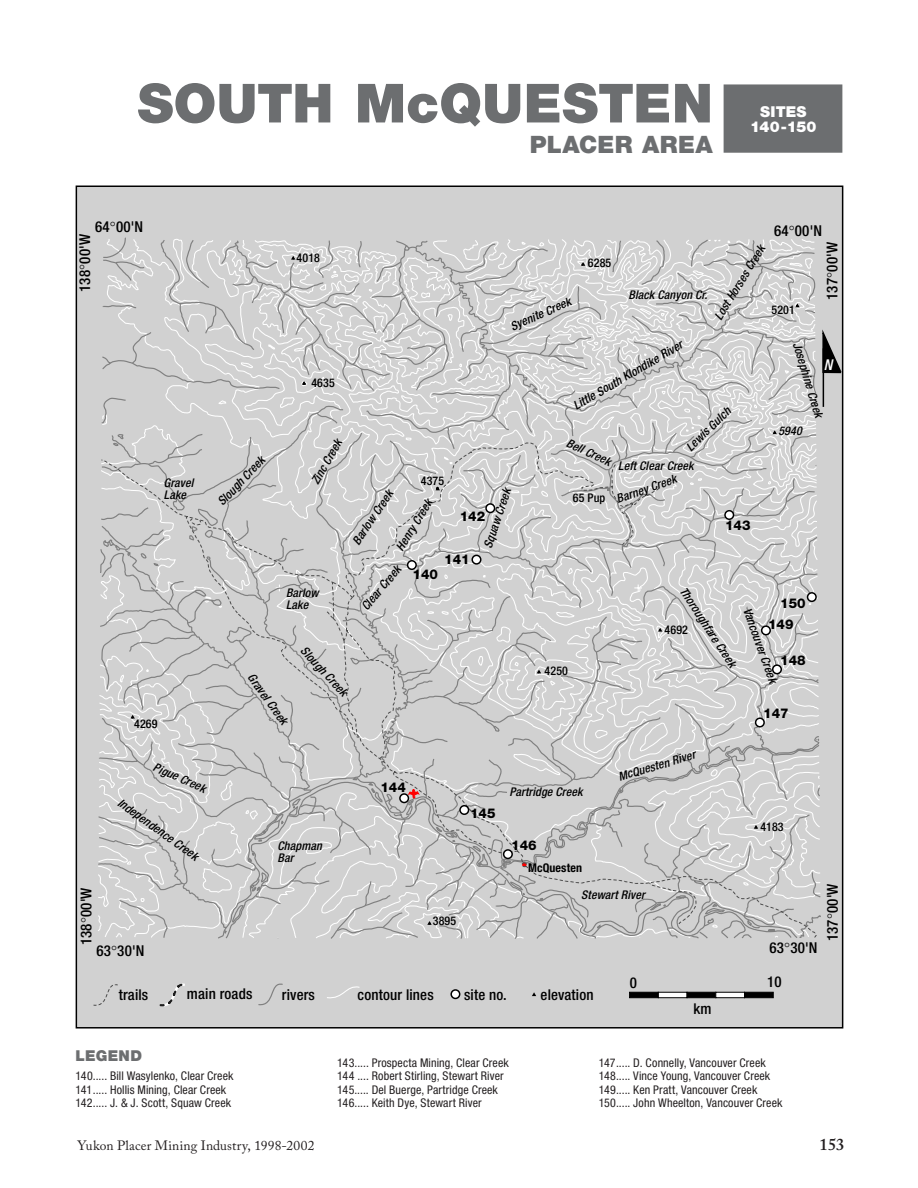
<style>
.page{position:relative;width:918px;height:1188px;background:#fff}
.page>*{position:absolute;margin:0;border:0;box-sizing:border-box;transform-origin:0 0}
.t1{font:900 54px "Helvetica Neue";color:#6c6e70}
.t2{font:900 24px "Helvetica Neue";letter-spacing:.015em;color:#6c6e70}
.t3{font:600 16.5px "Adobe Caslon Pro";color:#231f20}
.t4{font:500 condensed 15px "Helvetica Neue";letter-spacing:.01em;color:#000}
.t5{font:900 15px/15px "Helvetica Neue";letter-spacing:.005em;color:#fff;text-align:center}
.t6{font:900 15px "Helvetica Neue";letter-spacing:.025em;color:#6c6e70}
.t7{font:500 condensed 14.85px "Helvetica Neue";letter-spacing:.01em;color:#000}
.t8{font:italic 500 condensed 14.85px "Helvetica Neue";color:#fff}
.t9{font:13.5px "Adobe Caslon Pro";letter-spacing:.015em;color:#231f20}
.t10{font:800 13.5px/21.8px "Helvetica Neue";color:#000}
.t11{font:condensed 12px/13.5px "Helvetica Neue";letter-spacing:.01em;color:#231f20}
.t12{font:italic 500 condensed 12px/12px "Helvetica Neue";letter-spacing:.01em;color:#000}
.t13{font:500 condensed 12px "Helvetica Neue";letter-spacing:.01em;color:#000}
.t14{font:700 condensed 12px "Helvetica Neue";letter-spacing:.01em;color:#000}
</style>
<div class="page">
<div style="left:724px;top:84px;width:118px;height:69px;background:#6c6e70"></div>
<div style="left:76px;top:186px;width:767px;height:843px;background:#d1d1d1;border:1px solid #000"></div>
<div style="left:629px;top:992px;width:30px;height:6px;background:#000;border:1px solid #000"></div>
<svg style="left:658px;top:992px;width:29px;height:6px"></svg>
<div style="left:687px;top:992px;width:29px;height:6px;background:#000;border:1px solid #000"></div>
<svg style="left:716px;top:992px;width:28px;height:6px"></svg>
<div style="left:744px;top:992px;width:29px;height:6px;background:#000;border:1px solid #000"></div>
<svg style="left:450px;top:989px;width:10px;height:10px"></svg>
<svg style="left:93px;top:984px;width:25px;height:22px"></svg>
<svg style="left:159px;top:983px;width:26px;height:24px"></svg>
<svg style="left:258px;top:983px;width:25px;height:23px"></svg>
<svg style="left:327px;top:986px;width:33px;height:13px"></svg>
<svg style="left:532px;top:992px;width:4px;height:4px"></svg>
<svg style="left:98px;top:238px;width:745px;height:712px"></svg>
<h1 class="t1" style="left:137px;top:84px;width:577px">SOUTH McQUESTEN</h1>
<h2 class="t2" style="left:530px;top:136px;width:184px">PLACER AREA</h2>
<p class="t5" style="left:750px;top:105px;width:68px">SITES<br>140-150</p>
<p class="t4" style="left:95px;top:219px;width:49px">64 00'N</p>
<p class="t4" style="left:76px;top:292px;width:59px;rotate:-90deg">138 00'W</p>
<p class="t12" style="left:164px;top:479px;width:31px">Gravel<br>Lake</p>
<p class="t13" style="left:134px;top:717px;width:25px">4269</p>
<p class="t12" style="left:216px;top:500px;width:64px;rotate:-47deg">Slough Creek</p>
<p class="t13" style="left:297px;top:251px;width:25px">4018</p>
<p class="t13" style="left:311px;top:376px;width:25px">4635</p>
<p class="t12" style="left:310px;top:481px;width:51px;rotate:-60deg">Zinc Creek</p>
<p class="t12" style="left:509px;top:323px;width:66px;rotate:-24deg">Syenite Creek</p>
<p class="t13" style="left:588px;top:256px;width:25px">6285</p>
<p class="t4" style="left:774px;top:222px;width:49px">64 00'N</p>
<p class="t12" style="left:713px;top:316px;width:87px;rotate:-58deg">Lost Horses Creek</p>
<p class="t12" style="left:629px;top:290px;width:80px">Black Canyon Cr.</p>
<p class="t13" style="left:772px;top:303px;width:25px">5201</p>
<p class="t4" style="left:823px;top:300px;width:59px;rotate:-90deg">137 00'W</p>
<p class="t13" style="left:421px;top:474px;width:25px">4375</p>
<p class="t12" style="left:395px;top:547px;width:59px;rotate:-58deg">Henry Creek</p>
<p class="t12" style="left:483px;top:546px;width:64px;rotate:-72deg">Squaw Creek</p>
<p class="t12" style="left:351px;top:541px;width:64px;rotate:-56deg">Barlow Creek</p>
<p class="t10" style="left:460px;top:505px;width:27px">142</p>
<p class="t12" style="left:572px;top:402px;width:126px;rotate:-30deg">Little South Klondike River</p>
<p class="t12" style="left:685px;top:445px;width:58px;rotate:-44deg">Lewis Gulch</p>
<p class="t12" style="left:569px;top:438px;width:49px;rotate:25deg">Bell Creek</p>
<p class="t12" style="left:618px;top:461px;width:77px">Left Clear Creek</p>
<p class="t12" style="left:615px;top:495px;width:65px;rotate:-20deg">Barney Creek</p>
<p class="t13" style="left:573px;top:491px;width:34px">65 Pup</p>
<p class="t10" style="left:725px;top:514px;width:27px">143</p>
<p class="t12" style="left:801px;top:341px;width:80px;rotate:73deg">Josephine Creek</p>
<p class="t8" style="left:824px;top:359px;width:10px">N</p>
<p class="t12" style="left:778px;top:426px;width:25px">5940</p>
<p class="t12" style="left:286px;top:588px;width:34px">Barlow<br>Lake</p>
<p class="t12" style="left:360px;top:606px;width:56px;rotate:-50deg">Clear Creek</p>
<p class="t10" style="left:444px;top:549px;width:27px">141</p>
<p class="t10" style="left:413px;top:563px;width:27px">140</p>
<p class="t12" style="left:254px;top:672px;width:61px;rotate:54deg">Gravel Creek</p>
<p class="t12" style="left:306px;top:645px;width:64px;rotate:47deg">Slough Creek</p>
<p class="t13" style="left:545px;top:664px;width:25px">4250</p>
<p class="t12" style="left:687px;top:586px;width:95px;rotate:57deg">Thoroughfare Creek</p>
<p class="t10" style="left:768px;top:592px;width:39px;text-indent:12px">150<br>149</p>
<p class="t12" style="left:751px;top:607px;width:81px;rotate:70deg">Vancouver Creek</p>
<p class="t13" style="left:665px;top:622px;width:25px">4692</p>
<p class="t10" style="left:780px;top:650px;width:27px">148</p>
<p class="t10" style="left:763px;top:703px;width:27px">147</p>
<p class="t12" style="left:156px;top:762px;width:58px;rotate:24deg">Pigue Creek</p>
<p class="t12" style="left:122px;top:797px;width:98px;rotate:36deg">Independence Creek</p>
<p class="t12" style="left:278px;top:841px;width:46px">Chapman<br>Bar</p>
<p class="t10" style="left:380px;top:776px;width:27px">144</p>
<p class="t10" style="left:470px;top:802px;width:27px">145</p>
<p class="t12" style="left:509px;top:787px;width:75px">Partridge Creek</p>
<p class="t10" style="left:511px;top:834px;width:27px">146</p>
<p class="t14" style="left:528px;top:861px;width:55px">McQuesten</p>
<p class="t12" style="left:617px;top:772px;width:81px;rotate:-16deg">McQuesten River</p>
<p class="t13" style="left:760px;top:820px;width:25px">4183</p>
<p class="t4" style="left:77px;top:945px;width:59px;rotate:-90deg">138 00'W</p>
<p class="t12" style="left:581px;top:890px;width:65px">Stewart River</p>
<p class="t13" style="left:433px;top:914px;width:25px">3895</p>
<p class="t4" style="left:96px;top:942px;width:49px">63 30'N</p>
<p class="t4" style="left:770px;top:939px;width:49px">63 30'N</p>
<p class="t7" style="left:119px;top:986px;width:31px">trails</p>
<p class="t7" style="left:187px;top:985px;width:67px">main roads</p>
<p class="t7" style="left:282px;top:986px;width:35px">rivers</p>
<p class="t7" style="left:358px;top:986px;width:78px">contour lines</p>
<p class="t7" style="left:464px;top:986px;width:44px">site no.</p>
<p class="t7" style="left:541px;top:986px;width:54px">elevation</p>
<p class="t7" style="left:630px;top:974px;width:9px">0</p>
<p class="t7" style="left:767px;top:973px;width:16px">10</p>
<p class="t7" style="left:694px;top:1000px;width:20px">km</p>
<p class="t4" style="left:824px;top:941px;width:59px;rotate:-90deg">137 00'W</p>
<p class="t6" style="left:76px;top:1050px;width:68px">LEGEND</p>
<p class="t11" style="left:76px;top:1070px;width:159px">140..... Bill Wasylenko, Clear Creek<br>141..... Hollis Mining, Clear Creek<br>142..... J. &amp; J. Scott, Squaw Creek</p>
<p class="t11" style="left:337px;top:1057px;width:173px">143..... Prospecta Mining, Clear Creek 144 .... Robert Stirling, Stewart River 145..... Del Buerge, Partridge Creek 146..... Keith Dye, Stewart River</p>
<p class="t11" style="left:599px;top:1057px;width:185px">147..... D. Connelly, Vancouver Creek 148..... Vince Young, Vancouver Creek 149..... Ken Pratt, Vancouver Creek 150..... John Wheelton, Vancouver Creek</p>
<p class="t9" style="left:78px;top:1140px;width:238px">Yukon Placer Mining Industry, 1998-2002</p>
<h3 class="t3" style="left:820px;top:1138px;width:26px">153</h3>
</div>
